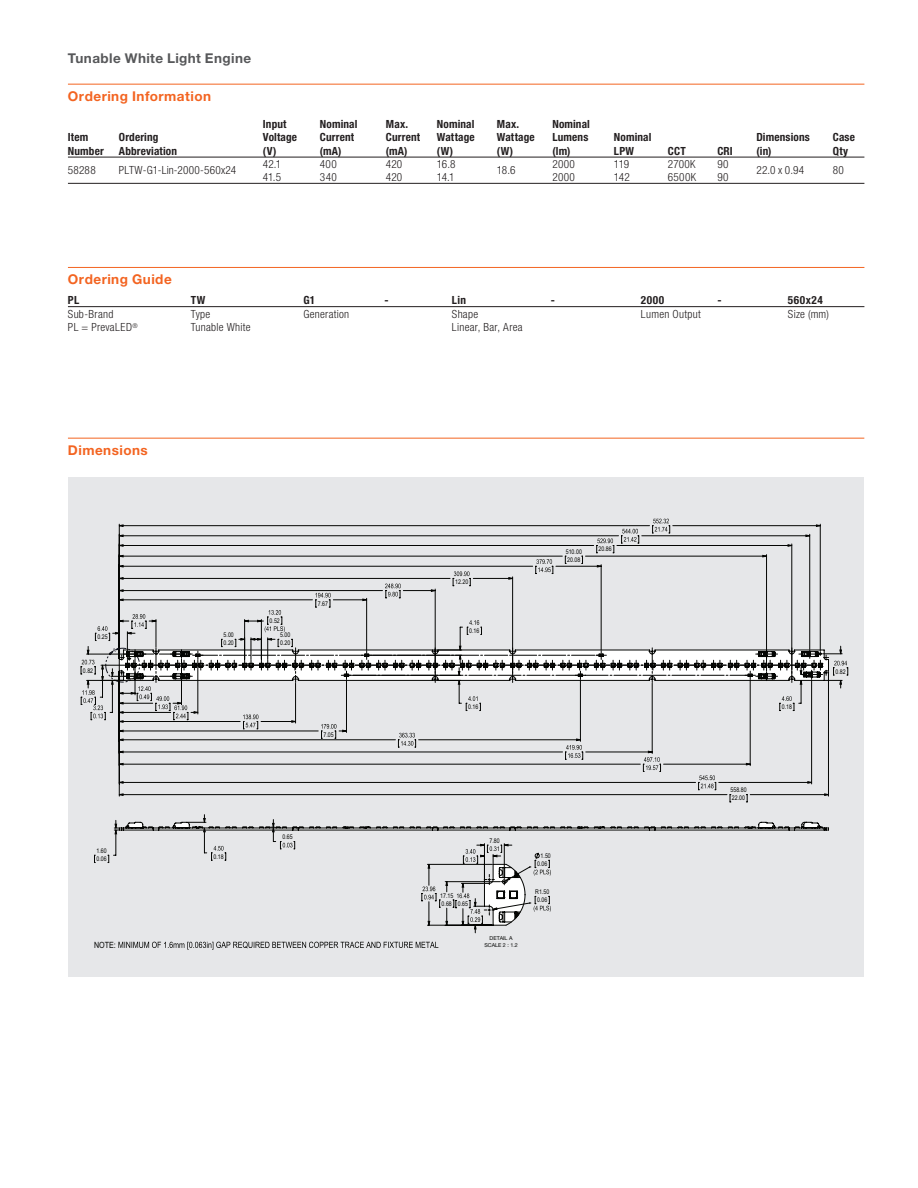
<style>
.page{position:relative;width:918px;height:1188px;background:#fff}
.page>*{position:absolute;margin:0;border:0;box-sizing:border-box;transform-origin:0 0}
.Letter_Tablehead_9_o{font:700 13.5px "Helvetica Neue LT Pro";letter-spacing:.035em;color:#f36421}
.Letter_Copy_Headline{font:700 13.5px "Helvetica Neue LT Pro";letter-spacing:.03em;color:#57585a}
.Letter_Tables_7_5_Ba{font:300 condensed 11.25px "Helvetica Neue LT Pro";letter-spacing:.025em;color:#231f20}
.Letter_Tables_7_5_Ba-2{font:700 condensed 11.25px "Helvetica Neue LT Pro";letter-spacing:.01em;color:#231f20}
.Letter_Tablehead_7_5{font:700 condensed 11.25px "Helvetica Neue LT Pro";letter-spacing:.045em;color:#231f20}
.t1{font:8.55px "Arial Narrow";color:#040503}
.t2{font:6.45px/8.2px "Arial Narrow";color:#040503}
.t3{font:5.4px "Helvetica Neue LT Pro";color:#040503}
.t4{font:5.4px "Arial Narrow";color:#151721}
</style>
<div class="page">
<hr style="left:68px;top:267px;width:796px;height:1px;background:#f36421">
<hr style="left:68px;top:306px;width:796px;height:1px;background:#231f20">
<div style="left:69px;top:477px;width:795px;height:500px;background:#e6e7e9"></div>
<hr style="left:68px;top:438px;width:796px;height:1px;background:#f36421">
<svg style="left:653px;top:519px;width:16px;height:5px"></svg>
<svg style="left:118px;top:942px;width:320px;height:8px"></svg>
<svg style="left:82px;top:647px;width:765px;height:74px"></svg>
<svg style="left:115px;top:525px;width:726px;height:404px"></svg>
<svg style="left:119px;top:650px;width:710px;height:180px"></svg>
<svg style="left:457px;top:846px;width:68px;height:80px"></svg>
<hr style="left:68px;top:84px;width:796px;height:1px;background:#f36421">
<hr style="left:68px;top:157px;width:796px;height:1px;background:#231f20">
<hr style="left:68px;top:183px;width:796px;height:1px;background:#231f20">
<p class="Letter_Copy_Headline" style="left:68px;top:50px;width:185px">Tunable White Light Engine</p>
<p class="Letter_Tablehead_9_o" style="left:68px;top:88px;width:145px">Ordering Information</p>
<p class="Letter_Tables_7_5_Ba-2" style="left:263px;top:117px;width:25px">Input</p>
<p class="Letter_Tables_7_5_Ba-2" style="left:320px;top:117px;width:39px">Nominal</p>
<p class="Letter_Tables_7_5_Ba-2" style="left:386px;top:117px;width:24px">Max.</p>
<p class="Letter_Tables_7_5_Ba-2" style="left:437px;top:117px;width:39px">Nominal</p>
<p class="Letter_Tables_7_5_Ba-2" style="left:497px;top:117px;width:24px">Max.</p>
<p class="Letter_Tables_7_5_Ba-2" style="left:552px;top:117px;width:39px">Nominal</p>
<p class="Letter_Tables_7_5_Ba-2" style="left:68px;top:130px;width:22px">Item</p>
<p class="Letter_Tables_7_5_Ba-2" style="left:119px;top:130px;width:41px">Ordering</p>
<p class="Letter_Tables_7_5_Ba-2" style="left:263px;top:130px;width:36px">Voltage</p>
<p class="Letter_Tables_7_5_Ba-2" style="left:320px;top:130px;width:36px">Current</p>
<p class="Letter_Tables_7_5_Ba-2" style="left:386px;top:130px;width:36px">Current</p>
<p class="Letter_Tables_7_5_Ba-2" style="left:437px;top:130px;width:39px">Wattage</p>
<p class="Letter_Tables_7_5_Ba-2" style="left:497px;top:130px;width:39px">Wattage</p>
<p class="Letter_Tables_7_5_Ba-2" style="left:552px;top:130px;width:37px">Lumens</p>
<p class="Letter_Tables_7_5_Ba-2" style="left:614px;top:130px;width:39px">Nominal</p>
<p class="Letter_Tables_7_5_Ba-2" style="left:756px;top:130px;width:55px">Dimensions</p>
<p class="Letter_Tables_7_5_Ba-2" style="left:833px;top:130px;width:24px">Case</p>
<p class="Letter_Tables_7_5_Ba-2" style="left:68px;top:144px;width:37px">Number</p>
<p class="Letter_Tables_7_5_Ba-2" style="left:119px;top:144px;width:60px">Abbreviation</p>
<p class="Letter_Tables_7_5_Ba-2" style="left:263px;top:144px;width:15px">(V)</p>
<p class="Letter_Tables_7_5_Ba-2" style="left:320px;top:144px;width:23px">(mA)</p>
<p class="Letter_Tables_7_5_Ba-2" style="left:386px;top:144px;width:23px">(mA)</p>
<p class="Letter_Tables_7_5_Ba-2" style="left:437px;top:144px;width:18px">(W)</p>
<p class="Letter_Tables_7_5_Ba-2" style="left:497px;top:144px;width:18px">(W)</p>
<p class="Letter_Tables_7_5_Ba-2" style="left:552px;top:144px;width:20px">(lm)</p>
<p class="Letter_Tables_7_5_Ba-2" style="left:614px;top:144px;width:21px">LPW</p>
<p class="Letter_Tables_7_5_Ba-2" style="left:668px;top:144px;width:19px">CCT</p>
<p class="Letter_Tables_7_5_Ba-2" style="left:717px;top:144px;width:17px">CRI</p>
<p class="Letter_Tables_7_5_Ba-2" style="left:756px;top:144px;width:17px">(in)</p>
<p class="Letter_Tables_7_5_Ba-2" style="left:833px;top:144px;width:17px">Qty</p>
<p class="Letter_Tables_7_5_Ba" style="left:68px;top:163px;width:29px">58288</p>
<p class="Letter_Tables_7_5_Ba" style="left:119px;top:163px;width:119px">PLTW-G1-Lin-2000-560x24</p>
<p class="Letter_Tables_7_5_Ba" style="left:552px;top:157px;width:24px">2000</p>
<p class="Letter_Tables_7_5_Ba" style="left:614px;top:157px;width:17px">119</p>
<p class="Letter_Tables_7_5_Ba" style="left:668px;top:157px;width:29px">2700K</p>
<p class="Letter_Tables_7_5_Ba" style="left:717px;top:157px;width:13px">90</p>
<p class="Letter_Tables_7_5_Ba" style="left:263px;top:157px;width:20px">42.1</p>
<p class="Letter_Tables_7_5_Ba" style="left:320px;top:157px;width:18px">400</p>
<p class="Letter_Tables_7_5_Ba" style="left:386px;top:157px;width:18px">420</p>
<p class="Letter_Tables_7_5_Ba" style="left:437px;top:157px;width:20px">16.8</p>
<p class="Letter_Tables_7_5_Ba" style="left:497px;top:163px;width:20px">18.6</p>
<p class="Letter_Tables_7_5_Ba" style="left:756px;top:163px;width:49px">22.0 x 0.94</p>
<p class="Letter_Tables_7_5_Ba" style="left:833px;top:163px;width:13px">80</p>
<p class="Letter_Tables_7_5_Ba" style="left:263px;top:171px;width:20px">41.5</p>
<p class="Letter_Tables_7_5_Ba" style="left:320px;top:171px;width:18px">340</p>
<p class="Letter_Tables_7_5_Ba" style="left:386px;top:171px;width:18px">420</p>
<p class="Letter_Tables_7_5_Ba" style="left:437px;top:171px;width:19px">14.1</p>
<p class="Letter_Tables_7_5_Ba" style="left:552px;top:171px;width:24px">2000</p>
<p class="Letter_Tables_7_5_Ba" style="left:614px;top:171px;width:17px">142</p>
<p class="Letter_Tables_7_5_Ba" style="left:668px;top:171px;width:30px">6500K</p>
<p class="Letter_Tables_7_5_Ba" style="left:717px;top:171px;width:13px">90</p>
<p class="Letter_Tablehead_9_o" style="left:68px;top:271px;width:105px">Ordering Guide</p>
<p class="Letter_Tablehead_7_5" style="left:68px;top:293px;width:13px">PL</p>
<p class="Letter_Tablehead_7_5" style="left:191px;top:293px;width:16px">TW</p>
<p class="Letter_Tablehead_7_5" style="left:303px;top:293px;width:13px">G1</p>
<p class="Letter_Tablehead_7_5" style="left:384px;top:293px;width:6px">-</p>
<p class="Letter_Tablehead_7_5" style="left:452px;top:293px;width:16px">Lin</p>
<p class="Letter_Tablehead_7_5" style="left:551px;top:293px;width:6px">-</p>
<p class="Letter_Tablehead_7_5" style="left:641px;top:293px;width:25px">2000</p>
<p class="Letter_Tablehead_7_5" style="left:717px;top:293px;width:6px">-</p>
<p class="Letter_Tablehead_7_5" style="left:788px;top:293px;width:36px">560x24</p>
<p class="Letter_Tables_7_5_Ba" style="left:68px;top:307px;width:47px">Sub-Brand</p>
<p class="Letter_Tables_7_5_Ba" style="left:191px;top:307px;width:21px">Type</p>
<p class="Letter_Tables_7_5_Ba" style="left:303px;top:307px;width:47px">Generation</p>
<p class="Letter_Tables_7_5_Ba" style="left:452px;top:307px;width:28px">Shape</p>
<p class="Letter_Tables_7_5_Ba" style="left:641px;top:307px;width:61px">Lumen Output</p>
<p class="Letter_Tables_7_5_Ba" style="left:788px;top:307px;width:43px">Size (mm)</p>
<p class="Letter_Tables_7_5_Ba" style="left:68px;top:321px;width:71px">PL = PrevaLED<sup>®</sup></p>
<p class="Letter_Tables_7_5_Ba" style="left:191px;top:321px;width:61px">Tunable White</p>
<p class="Letter_Tables_7_5_Ba" style="left:452px;top:321px;width:72px">Linear, Bar, Area</p>
<p class="Letter_Tablehead_9_o" style="left:68px;top:442px;width:81px">Dimensions</p>
<p class="t2" style="left:97px;top:633px;width:12px">0.25</p>
<p class="t2" style="left:83px;top:666px;width:12px">0.82</p>
<p class="t4" style="left:113px;top:647px;width:4px">A</p>
<p class="t2" style="left:224px;top:631px;width:12px">5.00<br>0.20</p>
<p class="t2" style="left:270px;top:616px;width:12px">0.52</p>
<p class="t2" style="left:280px;top:631px;width:12px">5.00<br>0.20</p>
<p class="t2" style="left:318px;top:599px;width:12px">7.67</p>
<p class="t2" style="left:324px;top:730px;width:12px">7.05</p>
<p class="t2" style="left:455px;top:578px;width:15px">12.20</p>
<p class="t2" style="left:469px;top:627px;width:12px">0.16</p>
<p class="t2" style="left:468px;top:703px;width:12px">0.16</p>
<p class="t2" style="left:566px;top:547px;width:18px">510.00<br>20.08</p>
<p class="t2" style="left:599px;top:545px;width:15px">20.86</p>
<p class="t2" style="left:97px;top:846px;width:12px">1.60<br>0.06</p>
<p class="t2" style="left:214px;top:852px;width:12px">0.18</p>
<p class="t2" style="left:282px;top:833px;width:12px">0.65</p>
<p class="t2" style="left:440px;top:891px;width:15px">17.15<br>0.68</p>
<p class="t2" style="left:458px;top:900px;width:12px">0.65</p>
<p class="t2" style="left:489px;top:836px;width:12px">7.80</p>
<p class="t3" style="left:490px;top:935px;width:24px">DETAIL A</p>
<p class="t1" style="left:94px;top:940px;width:23px">NOTE:</p>
<p class="t3" style="left:484px;top:942px;width:35px">SCALE 2 : 1.2</p>
<p class="t2" style="left:537px;top:852px;width:15px;text-align:center">1.50<br>0.06</p>
<p class="t2" style="left:535px;top:888px;width:16px">R1.50<br>0.06</p>
<p class="t2" style="left:730px;top:786px;width:18px">558.80<br>22.00</p>
<p class="t2" style="left:782px;top:703px;width:12px">0.18</p>
<p class="t2" style="left:835px;top:667px;width:12px">0.82</p>
</div>
